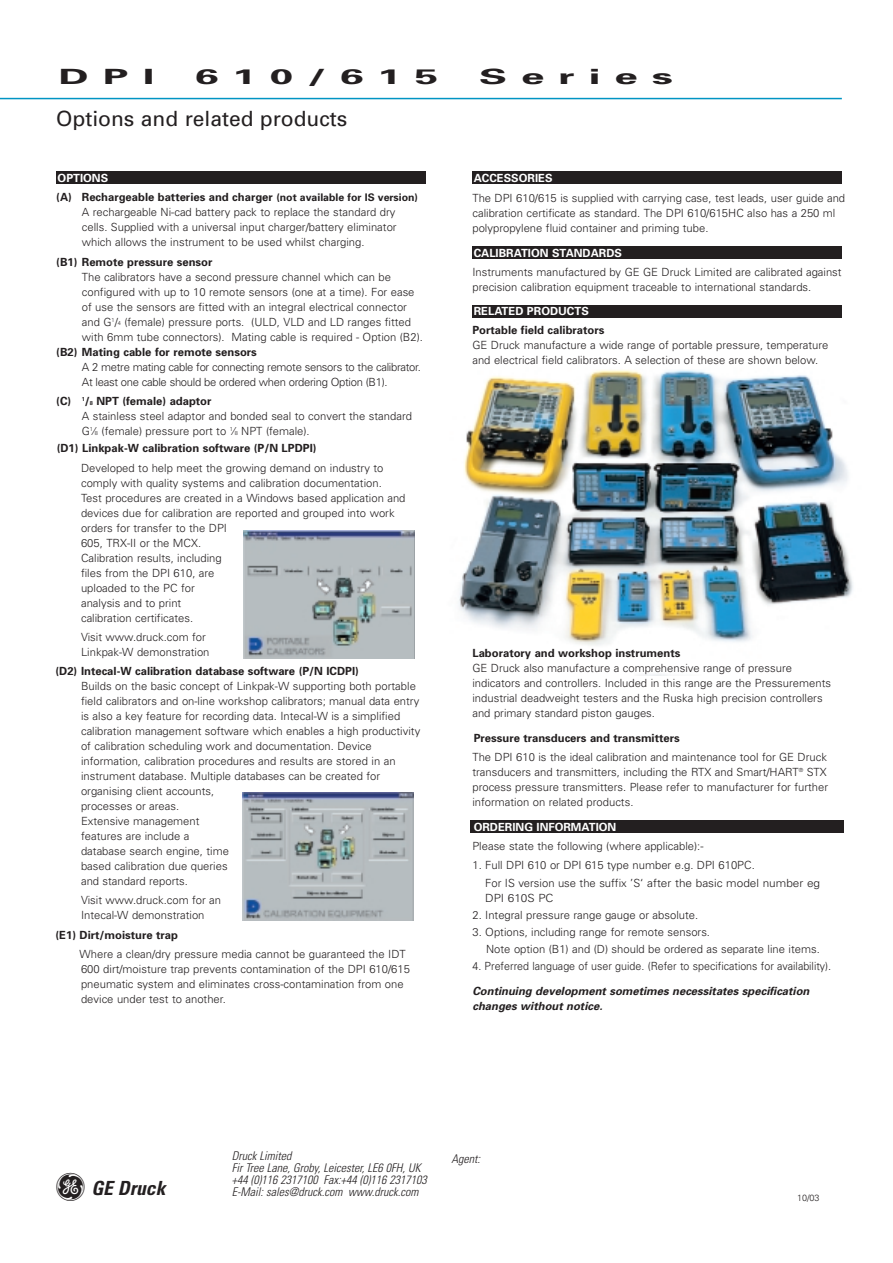
<style>
.page{position:relative;width:893px;height:1263px;background:#fff}
.page>*{position:absolute;margin:0;border:0;box-sizing:border-box;transform-origin:0 0}
.t1{font:21px "Univers";color:#231f20}
.t2{font:700 21px "Univers";letter-spacing:.335em;color:#231f20;scale:2 1}
.t3{font:italic 700 condensed 19.5px "Univers";color:#231f20}
.t4{font:italic 300 condensed 12px/12px "Univers";color:#231f20}
.t5{font:300 11.25px/15px "Univers";color:#231f20}
.t6{font:700 11.25px/19.2px "Univers";color:#231f20}
.t7{font:300 11.25px/15px "Univers";letter-spacing:-.03em;color:#231f20}
.t8{font:italic 700 11.25px/15px "Univers";color:#231f20}
.t9{font:300 11.25px "Univers";color:#231f20;scale:.95 1}
.t10{font:700 11.25px "Univers";color:#fff}
.t11{font:300 11.25px "Univers";color:#231f20;scale:1.05 1}
.t12{font:300 9px "Univers";color:#231f20}
.s1{color:#fff}
.s2{font-size:10.5px}
.s3{font-size:5.7px}
.s4{font-weight:700}
.s5{font-weight:700;font-size:5.7px}
.s6{font-family:"GE Logo Font";font-weight:400;font-style:normal;font-stretch:normal;font-size:39px}
</style>
<div class="page">
<div style="left:470px;top:820px;width:373px;height:13px;background:#231f20"></div>
<img style="left:459px;top:369px;width:394px;height:306px">
<div style="left:56px;top:172px;width:369px;height:12px;background:#231f20"></div>
<div style="left:472px;top:172px;width:369px;height:12px;background:#231f20"></div>
<div style="left:472px;top:247px;width:369px;height:12px;background:#231f20"></div>
<div style="left:472px;top:305px;width:369px;height:13px;background:#231f20"></div>
<hr style="left:0;top:98px;width:841px;height:1px;background:#0094c3">
<img style="left:243px;top:530px;width:171px;height:129px">
<div style="left:242px;top:791px;width:171px;height:132px;background:linear-gradient(to right,#fff,#fff)"></div>
<img style="left:242px;top:793px;width:171px;height:128px">
<h1 class="t2" style="left:59px;top:69px;width:49px">DPI</h1>
<h1 class="t2" style="left:195px;top:69px;width:123px">610/615</h1>
<h1 class="t2" style="left:479px;top:69px;width:98px">Series</h1>
<h1 class="t1" style="left:56px;top:110px;width:292px">Options and related products</h1>
<p class="t6" style="left:56px;top:170px;width:363px"><span class="s1">OPTIONS<br></span>(A) Rechargeable batteries and charger <span class="s2">(not available for IS version)</span></p>
<p class="t5" style="left:82px;top:206px;width:316px;text-align:justify">A rechargeable Ni-cad battery pack to replace the standard dry cells. Supplied with a universal input charger/battery eliminator which allows the instrument to be used whilst charging.</p>
<p class="t6" style="left:56px;top:253px;width:158px">(B1) Remote pressure sensor</p>
<p class="t5" style="left:82px;top:270px;width:342px">The calibrators have a second pressure channel which can be configured with up to 10 remote sensors (one at a time). For ease of use the sensors are fitted with an integral electrical connector and G<sup>1</sup>/<span class="s3">4</span> (female) pressure ports. (ULD, VLD and LD ranges fitted with 6mm tube connectors). Mating cable is required - Option (B2).</p>
<p class="t6" style="left:56px;top:343px;width:202px">(B2) Mating cable for remote sensors</p>
<p class="t7" style="left:82px;top:360px;width:340px">A 2 metre mating cable for connecting remote sensors to the calibrator.<br>At least one cable should be ordered when ordering Option (B1).</p>
<p class="t5" style="left:82px;top:394px;width:332px;text-indent:-26px"><span class="s4">(C)</span> <sup>1</sup><span class="s4">/</span><span class="s5">8</span> <span class="s4">NPT (female) adaptor<br></span>A stainless steel adaptor and bonded seal to convert the standard<br>G<sup>1</sup>⁄<span class="s3">8</span> (female) pressure port to <sup>1</sup>⁄<span class="s3">8</span> NPT (female).</p>
<p class="t6" style="left:57px;top:440px;width:261px">(D1) Linkpak-W calibration software (P/N LPDPI)</p>
<p class="t5" style="left:81px;top:461px;width:326px">Developed to help meet the growing demand on industry to comply with quality systems and calibration documentation.<br>Test procedures are created in a Windows based application and devices due for calibration are reported and grouped into work orders for transfer to the DPI<br>605, TRX-II or the MCX.<br>Calibration results, including<br>files from the DPI 610, are<br>uploaded to the PC for<br>analysis and to print<br>calibration certificates.</p>
<p class="t5" style="left:81px;top:630px;width:130px">Visit www.druck.com for<br>Linkpak-W demonstration</p>
<p class="t6" style="left:55px;top:662px;width:305px">(D2) Intecal-W calibration database software (P/N ICDPI)</p>
<p class="t5" style="left:81px;top:680px;width:341px">Builds on the basic concept of Linkpak-W supporting both portable field calibrators and on-line workshop calibrators; manual data entry is also a key feature for recording data. Intecal-W is a simplified calibration management software which enables a high productivity of calibration scheduling work and documentation. Device information, calibration procedures and results are stored in an instrument database. Multiple databases can be created for organising client accounts,<br>processes or areas.<br>Extensive management<br>features are include a<br>database search engine, time<br>based calibration due queries<br>and standard reports.</p>
<p class="t5" style="left:81px;top:894px;width:142px">Visit www.druck.com for an<br>Intecal-W demonstration</p>
<p class="t6" style="left:55px;top:926px;width:124px">(E1) Dirt/moisture trap</p>
<p class="t5" style="left:80px;top:947px;width:332px">Where a clean/dry pressure media cannot be guaranteed the IDT 600 dirt/moisture trap prevents contamination of the DPI 610/615 pneumatic system and eliminates cross-contamination from one device under test to another.</p>
<p class="t10" style="left:473px;top:174px;width:80px">ACCESSORIES</p>
<p class="t5" style="left:472px;top:191px;width:374px">The DPI 610/615 is supplied with carrying case, test leads, user guide and calibration certificate as standard. The DPI 610/615HC also has a 250 ml polypropylene fluid container and priming tube.</p>
<p class="t10" style="left:473px;top:248px;width:150px">CALIBRATION STANDARDS</p>
<p class="t5" style="left:472px;top:265px;width:371px">Instruments manufactured by GE GE Druck Limited are calibrated against precision calibration equipment traceable to international standards.</p>
<p class="t10" style="left:473px;top:307px;width:117px">RELATED PRODUCTS</p>
<p class="t6" style="left:472px;top:322px;width:133px">Portable field calibrators</p>
<p class="t5" style="left:472px;top:339px;width:357px">GE Druck manufacture a wide range of portable pressure, temperature and electrical field calibrators. A selection of these are shown below.</p>
<p class="t6" style="left:472px;top:644px;width:209px">Laboratory and workshop instruments</p>
<p class="t5" style="left:472px;top:661px;width:360px">GE Druck also manufacture a comprehensive range of pressure indicators and controllers. Included in this range are the Pressurements industrial deadweight testers and the Ruska high precision controllers and primary standard piston gauges.</p>
<p class="t6" style="left:473px;top:729px;width:207px">Pressure transducers and transmitters</p>
<p class="t5" style="left:472px;top:750px;width:357px">The DPI 610 is the ideal calibration and maintenance tool for GE Druck transducers and transmitters, including the RTX and Smart/HART<sup>®</sup> STX process pressure transmitters. Please refer to manufacturer for further information on related products.</p>
<p class="t10" style="left:473px;top:823px;width:144px">ORDERING INFORMATION</p>
<p class="t5" style="left:472px;top:840px;width:232px">Please state the following (where applicable):-</p>
<p class="t5" style="left:485px;top:858px;width:336px;line-height:17.1px;text-indent:-13px">1. Full DPI 610 or DPI 615 type number e.g. DPI 610PC.<br>For IS version use the suffix ’S‘ after the basic model number eg</p>
<p class="t11" style="left:485px;top:893px;width:66px">DPI 610S PC</p>
<p class="t5" style="left:472px;top:908px;width:227px">2. Integral pressure range gauge or absolute.</p>
<p class="t5" style="left:486px;top:924px;width:335px;line-height:17.1px;text-indent:-14px">3. Options, including range for remote sensors.<br>Note option (B1) and (D) should be ordered as separate line items.</p>
<p class="t9" style="left:472px;top:962px;width:379px">4. Preferred language of user guide. (Refer to specifications for availability).</p>
<p class="t8" style="left:472px;top:985px;width:338px">Continuing development sometimes necessitates specification changes without notice.</p>
<h2 class="t3" style="left:57px;top:1180px;width:110px"><span class="s6">g</span> GE Druck</h2>
<p class="t4" style="left:232px;top:1151px;width:196px">Druck Limited<br>Fir Tree Lane, Groby, Leicester, LE6 0FH, UK +44 (0)116 2317100 Fax:+44 (0)116 2317103<br>E-Mail: sales@druck.com www.druck.com</p>
<p class="t4" style="left:451px;top:1153px;width:30px">Agent:</p>
<p class="t12" style="left:797px;top:1194px;width:24px">10/03</p>
</div>
